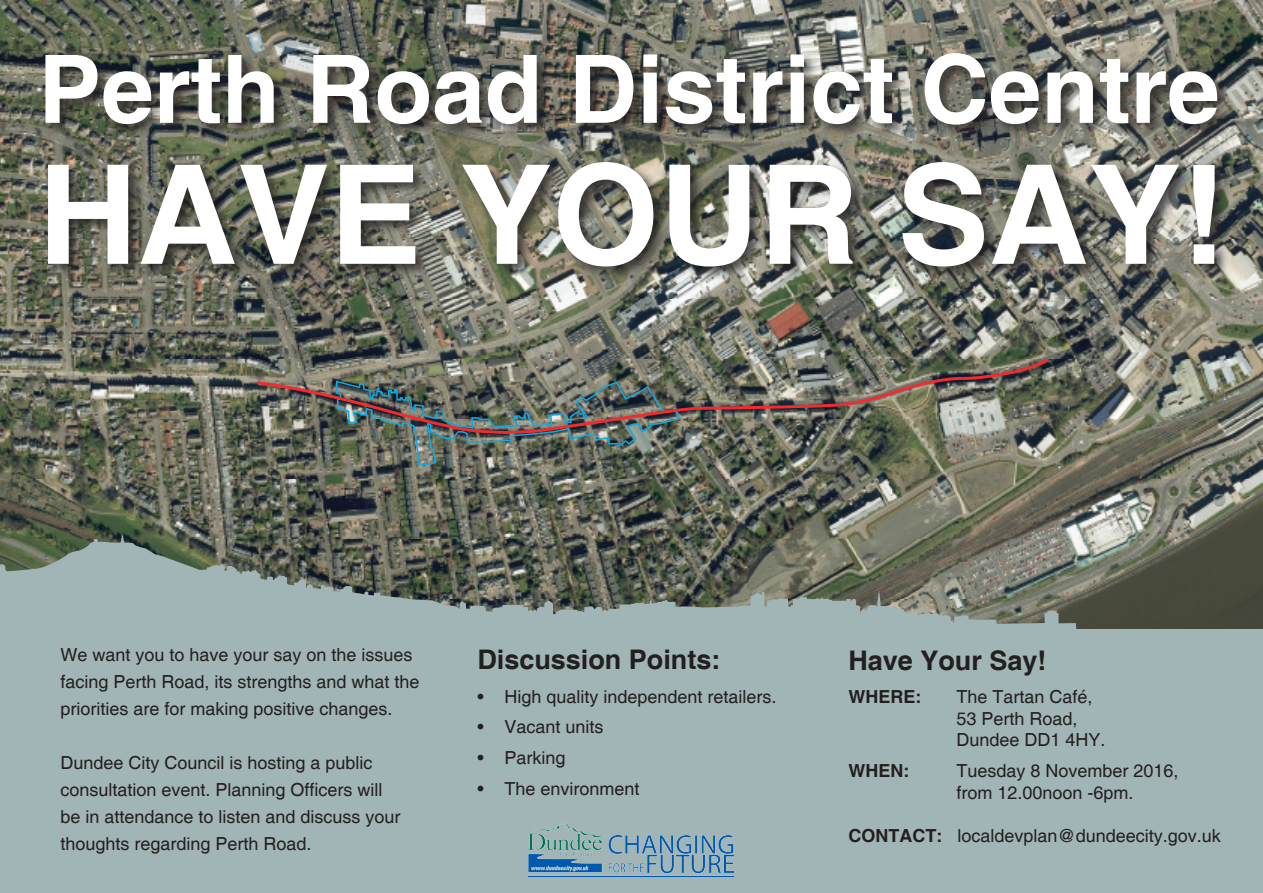
<style>
.page{position:relative;width:1263px;height:893px;background:#fff}
.page>*{position:absolute;margin:0;border:0;box-sizing:border-box;transform-origin:0 0}
.t1{font:700 138px "Helvetica";color:#fff}
.t2{font:700 94.5px "Helvetica";color:#fff}
.t3{font:700 27px "Helvetica";color:#231f20}
.t4{font:18px/27px "Helvetica";color:#231f20}
.t5{font:700 18px "Helvetica";color:#231f20}
.s1{font-weight:700}
</style>
<div class="page">
<img style="left:0;top:0;width:1263px;height:535px">
<div style="left:0;top:629px;width:1263px;height:264px;background:#a2b5b6"></div>
<div style="left:43px;top:50px;width:1189px;height:232px;background:#231f20;opacity:.75"></div>
<svg style="left:335px;top:336px;width:345px;height:138px;background:#676c61"></svg>
<img style="left:254px;top:356px;width:798px;height:80px">
<svg style="left:0;top:535px;width:1263px;height:342px"></svg>
<img style="left:528px;top:819px;width:205px;height:58px">
<p class="t2" style="left:38px;top:32px;width:1183px">Perth Road District Centre</p>
<p class="t1" style="left:38px;top:131px;width:1190px">HAVE YOUR SAY!</p>
<p class="t4" style="left:60px;top:642px;width:361px">We want you to have your say on the issues facing Perth Road, its strengths and what the priorities are for making positive changes.</p>
<p class="t4" style="left:60px;top:750px;width:342px">Dundee City Council is hosting a public consultation event. Planning Officers will be in attendance to listen and discuss your thoughts regarding Perth Road.</p>
<p class="t3" style="left:477px;top:643px;width:245px">Discussion Points:</p>
<p class="t4" style="left:477px;top:684px;width:301px">• High quality independent retailers.</p>
<p class="t4" style="left:477px;top:714px;width:128px">• Vacant units</p>
<p class="t4" style="left:477px;top:745px;width:90px">• Parking</p>
<p class="t4" style="left:477px;top:775px;width:164px">• The environment</p>
<p class="t3" style="left:848px;top:644px;width:200px">Have Your Say!</p>
<p class="t5" style="left:848px;top:686px;width:74px">WHERE:</p>
<p class="t4" style="left:956px;top:684px;width:138px">The Tartan Café,</p>
<p class="t4" style="left:956px;top:706px;width:123px">53 Perth Road,</p>
<p class="t4" style="left:956px;top:727px;width:151px">Dundee DD1 4HY.</p>
<p class="t5" style="left:848px;top:760px;width:62px">WHEN:</p>
<p class="t4" style="left:956px;top:758px;width:224px">Tuesday 8 November 2016,</p>
<p class="t4" style="left:956px;top:779px;width:179px">from 12.00noon -6pm.</p>
<p class="t4" style="left:848px;top:823px;width:374px"><span class="s1">CONTACT:</span> localdevplan@dundeecity.gov.uk</p>
</div>
